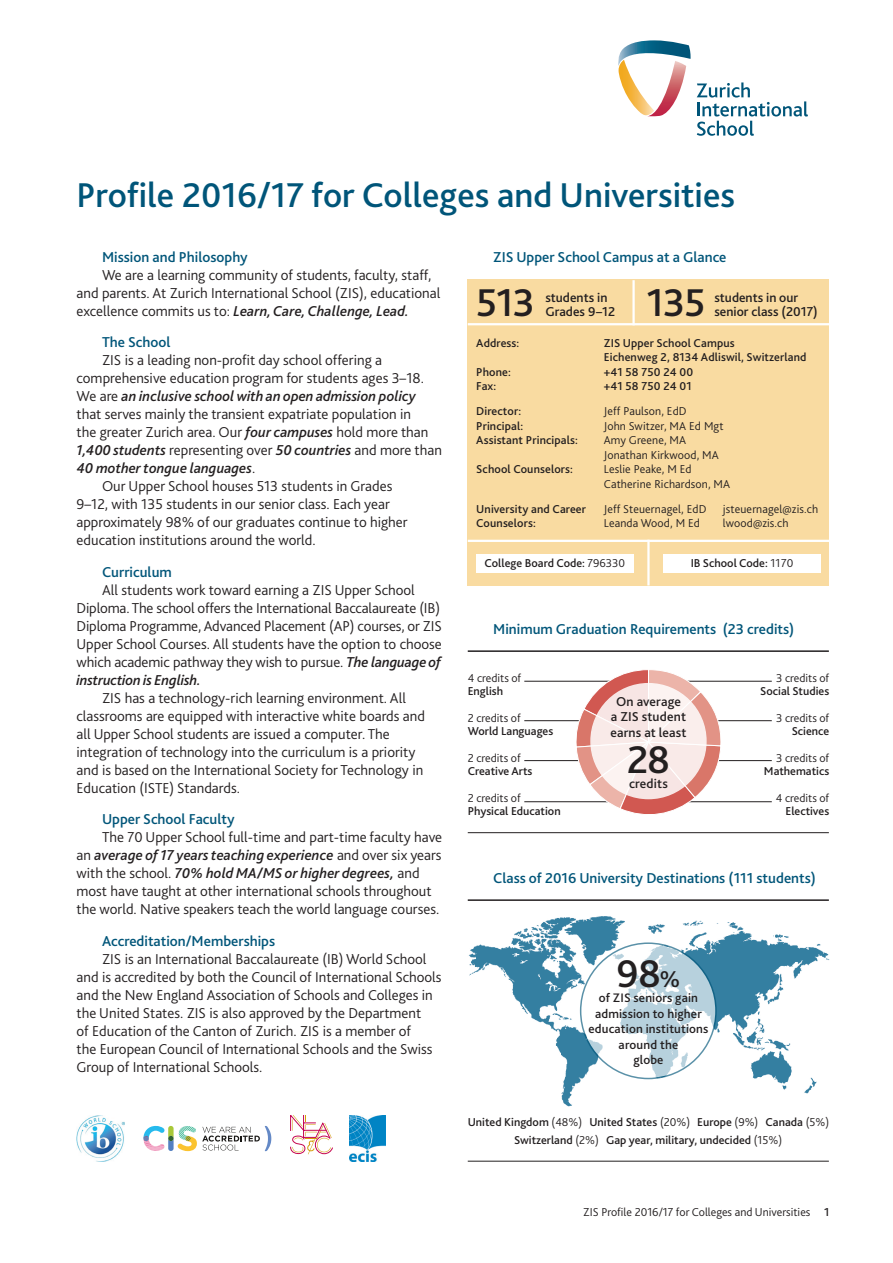
<style>
.page{position:relative;width:893px;height:1263px;background:#fff}
.page>*{position:absolute;margin:0;border:0;box-sizing:border-box;transform-origin:0 0}
.t1{font:500 40.5px "Bliss 2";letter-spacing:-.02em;color:#231f20}
.t2{font:500 36px "Bliss 2";color:#005579}
.t3{font:300 15px/18px "Bliss 2";color:#231f20}
.t4{font:500 15px "Bliss 2";color:#005579}
.t5{font:italic 500 15px "Bliss 2";color:#231f20}
.t6{font:500 13.5px/15.5px "Bliss 2";color:#231f20;text-align:center}
.t7{font:500 12.9px/15.5px "Bliss 2";letter-spacing:.01em;color:#231f20;text-align:center}
.t8{font:500 12px/14.4px "Bliss 2";color:#231f20}
.t9{font:300 12px/14.4px "Bliss 2";letter-spacing:.01em;color:#231f20}
.s1{font-weight:500;font-style:italic}
.s2{font-weight:300;font-style:normal}
.s3{font-weight:300}
.s4{font-size:24px}
.s5{font-weight:500}
</style>
<div class="page">
<svg style="left:697px;top:82px;width:111px;height:54px"></svg>
<svg style="left:618px;top:40px;width:73px;height:77px"></svg>
<img style="left:77px;top:1115px;width:47px;height:47px">
<svg style="left:143px;top:1125px;width:129px;height:27px"></svg>
<svg style="left:290px;top:1115px;width:43px;height:39px"></svg>
<img style="left:350px;top:1115px;width:36px;height:47px">
<hr style="left:468px;top:832px;width:361px;height:1px;background:#231f20">
<hr style="left:468px;top:650px;width:361px;height:2px;background:#231f20">
<svg style="left:524px;top:669px;width:248px;height:146px"></svg>
<div style="left:591px;top:684px;width:115px;height:114px;background:#f9eae8;border-radius:50%"></div>
<div style="left:590px;top:683px;width:117px;height:116px;border:2px solid #fff;border-radius:50%"></div>
<div style="left:468px;top:280px;width:361px;height:306px;background:#f9dba1"></div>
<div style="left:476px;top:554px;width:158px;height:18px;background:#fff"></div>
<div style="left:663px;top:554px;width:158px;height:18px;background:#fff"></div>
<hr style="left:468px;top:323px;width:361px;height:2px;background:#fff">
<hr style="left:468px;top:540px;width:361px;height:2px;background:#fff">
<hr style="left:632px;top:280px;width:3px;height:45px;background:#fff">
<hr style="left:647px;top:540px;width:3px;height:45px;background:#fff">
<img style="left:468px;top:916px;width:361px;height:191px">
<hr style="left:468px;top:899px;width:361px;height:2px;background:#231f20">
<hr style="left:468px;top:1161px;width:361px;height:1px;background:#231f20">
<svg style="left:581px;top:943px;width:135px;height:135px"></svg>
<h2 class="t2" style="left:77px;top:173px;width:660px">Profile 2016/17 for Colleges and Universities</h2>
<p class="t4" style="left:102px;top:247px;width:147px">Mission and Philosophy</p>
<p class="t3" style="left:77px;top:265px;width:365px;text-indent:26px">We are a learning community of students, faculty, staff, and parents. At Zurich International School (ZIS), educational excellence commits us to: <span class="s1">Learn, Care, Challenge, Lead.</span></p>
<p class="t4" style="left:102px;top:333px;width:70px">The School</p>
<p class="t3" style="left:102px;top:351px;width:282px">ZIS is a leading non-profit day school offering a</p>
<p class="t3" style="left:77px;top:369px;width:349px">comprehensive education program for students ages 3–18.</p>
<p class="t5" style="left:77px;top:387px;width:341px"><span class="s2">We are</span> an inclusive school with an open admission policy</p>
<p class="t3" style="left:77px;top:405px;width:336px">that serves mainly the transient expatriate population in</p>
<p class="t3" style="left:77px;top:423px;width:353px">the greater Zurich area. Our <span class="s1">four campuses</span> hold more than</p>
<p class="t3" style="left:77px;top:441px;width:367px"><span class="s1">1,400 students</span> representing over <span class="s1">50 countries</span> and more than</p>
<p class="t5" style="left:77px;top:459px;width:180px">40 mother tongue languages<span class="s2">.</span></p>
<p class="t3" style="left:102px;top:477px;width:292px">Our Upper School houses 513 students in Grades</p>
<p class="t3" style="left:77px;top:495px;width:315px">9–12, with 135 students in our senior class. Each year</p>
<p class="t3" style="left:77px;top:513px;width:333px">approximately 98% of our graduates continue to higher</p>
<p class="t3" style="left:77px;top:531px;width:241px">education institutions around the world.</p>
<p class="t4" style="left:102px;top:562px;width:71px">Curriculum</p>
<p class="t3" style="left:77px;top:580px;width:367px;text-indent:26px">All students work toward earning a ZIS Upper School Diploma. The school offers the International Baccalaureate (IB)<br>Diploma Programme, Advanced Placement (AP) courses, or ZIS Upper School Courses. All students have the option to choose which academic pathway they wish to pursue. <span class="s1">The language of instruction is English.</span></p>
<p class="t3" style="left:77px;top:688px;width:350px;text-indent:26px">ZIS has a technology-rich learning environment. All classrooms are equipped with interactive white boards and all Upper School students are issued a computer. The integration of technology into the curriculum is a priority and is based on the International Society for Technology in Education (ISTE) Standards.</p>
<p class="t4" style="left:102px;top:810px;width:134px">Upper School Faculty</p>
<p class="t3" style="left:77px;top:828px;width:367px;text-indent:26px">The 70 Upper School full-time and part-time faculty have an <span class="s1">average of 17 years teaching experience</span> and over six years with the school. <span class="s1">70% hold MA/MS or higher degrees,</span> and most have taught at other international schools throughout the world. Native speakers teach the world language courses.</p>
<p class="t4" style="left:102px;top:931px;width:175px">Accreditation/Memberships</p>
<p class="t3" style="left:77px;top:949px;width:367px;text-indent:26px">ZIS is an International Baccalaureate (IB) World School and is accredited by both the Council of International Schools and the New England Association of Schools and Colleges in the United States. ZIS is also approved by the Department<br>of Education of the Canton of Zurich. ZIS is a member of<br>the European Council of International Schools and the Swiss Group of International Schools.</p>
<p class="t4" style="left:493px;top:247px;width:235px">ZIS Upper School Campus at a Glance</p>
<h1 class="t1" style="left:476px;top:277px;width:60px">513</h1>
<p class="t6" style="left:545px;top:290px;width:64px">students in</p>
<p class="t6" style="left:545px;top:303px;width:71px">Grades 9–12</p>
<h1 class="t1" style="left:646px;top:277px;width:61px">135</h1>
<p class="t6" style="left:714px;top:290px;width:85px">students in our</p>
<p class="t6" style="left:714px;top:303px;width:105px">senior class (2017)</p>
<p class="t8" style="left:476px;top:336px;width:45px">Address:</p>
<p class="t8" style="left:604px;top:336px;width:204px">ZIS Upper School Campus<br>Eichenweg 2, 8134 Adliswil, Switzerland</p>
<p class="t8" style="left:476px;top:364px;width:36px">Phone:</p>
<p class="t8" style="left:604px;top:364px;width:91px">+41 58 750 24 00</p>
<p class="t8" style="left:476px;top:379px;width:22px">Fax:</p>
<p class="t8" style="left:604px;top:379px;width:89px">+41 58 750 24 01</p>
<p class="t8" style="left:476px;top:404px;width:46px">Director:</p>
<p class="t9" style="left:604px;top:404px;width:84px">Jeff Paulson, EdD</p>
<p class="t8" style="left:476px;top:418px;width:48px">Principal:</p>
<p class="t9" style="left:604px;top:418px;width:121px">John Switzer, MA Ed Mgt</p>
<p class="t8" style="left:476px;top:433px;width:103px">Assistant Principals:</p>
<p class="t9" style="left:604px;top:433px;width:117px">Amy Greene, MA<br>Jonathan Kirkwood, MA</p>
<p class="t8" style="left:476px;top:462px;width:98px">School Counselors:</p>
<p class="t9" style="left:604px;top:462px;width:128px">Leslie Peake, M Ed<br>Catherine Richardson, MA</p>
<p class="t8" style="left:476px;top:501px;width:111px">University and Career</p>
<p class="t9" style="left:604px;top:501px;width:104px">Jeff Steuernagel, EdD</p>
<p class="t9" style="left:723px;top:501px;width:97px">jsteuernagel@zis.ch</p>
<p class="t8" style="left:476px;top:516px;width:61px">Counselors:</p>
<p class="t9" style="left:604px;top:516px;width:98px">Leanda Wood, M Ed</p>
<p class="t9" style="left:723px;top:516px;width:67px">lwood@zis.ch</p>
<p class="t8" style="left:485px;top:555px;width:142px">College Board Code: <span class="s3">796330</span></p>
<p class="t8" style="left:691px;top:555px;width:104px">IB School Code: <span class="s3">1170</span></p>
<p class="t4" style="left:493px;top:620px;width:303px">Minimum Graduation Requirements (23 credits)</p>
<p class="t9" style="left:468px;top:670px;width:55px">4 credits of</p>
<p class="t8" style="left:468px;top:683px;width:37px">English</p>
<p class="t9" style="left:468px;top:710px;width:54px">2 credits of</p>
<p class="t8" style="left:468px;top:723px;width:87px">World Languages</p>
<p class="t9" style="left:468px;top:750px;width:54px">2 credits of</p>
<p class="t8" style="left:468px;top:763px;width:66px">Creative Arts</p>
<p class="t9" style="left:468px;top:790px;width:54px">2 credits of</p>
<p class="t8" style="left:468px;top:803px;width:94px">Physical Education</p>
<p class="t9" style="left:776px;top:670px;width:55px">3 credits of</p>
<p class="t8" style="left:760px;top:683px;width:70px">Social Studies</p>
<p class="t6" style="left:610px;top:693px;width:78px">On average<br>a ZIS student earns at least</p>
<h1 class="t1" style="left:627px;top:734px;width:44px">28</h1>
<p class="t6" style="left:629px;top:776px;width:40px">credits</p>
<p class="t9" style="left:776px;top:710px;width:55px">3 credits of</p>
<p class="t8" style="left:792px;top:723px;width:39px">Science</p>
<p class="t9" style="left:776px;top:750px;width:55px">3 credits of</p>
<p class="t8" style="left:764px;top:763px;width:67px">Mathematics</p>
<p class="t9" style="left:776px;top:790px;width:55px">4 credits of</p>
<p class="t8" style="left:785px;top:803px;width:45px">Electives</p>
<p class="t4" style="left:493px;top:868px;width:324px">Class of 2016 University Destinations (111 students)</p>
<h1 class="t1" style="left:617px;top:948px;width:65px">98<span class="s4">%</span></h1>
<p class="t7" style="left:588px;top:990px;width:121px">of ZIS seniors gain admission to higher education institutions around the<br>globe</p>
<p class="t8" style="left:468px;top:1114px;width:116px">United Kingdom <span class="s3">(48%)</span></p>
<p class="t8" style="left:514px;top:1112px;width:317px;line-height:18px;text-indent:75px">United States <span class="s3">(20%)</span> Europe <span class="s3">(9%)</span> Canada <span class="s3">(5%)<br></span>Switzerland <span class="s3">(2%)</span> Gap year, military, undecided <span class="s3">(15%)</span></p>
<p class="t9" style="left:583px;top:1205px;width:247px">ZIS Profile 2016/17 for Colleges and Universities <span class="s5">1</span></p>
</div>
